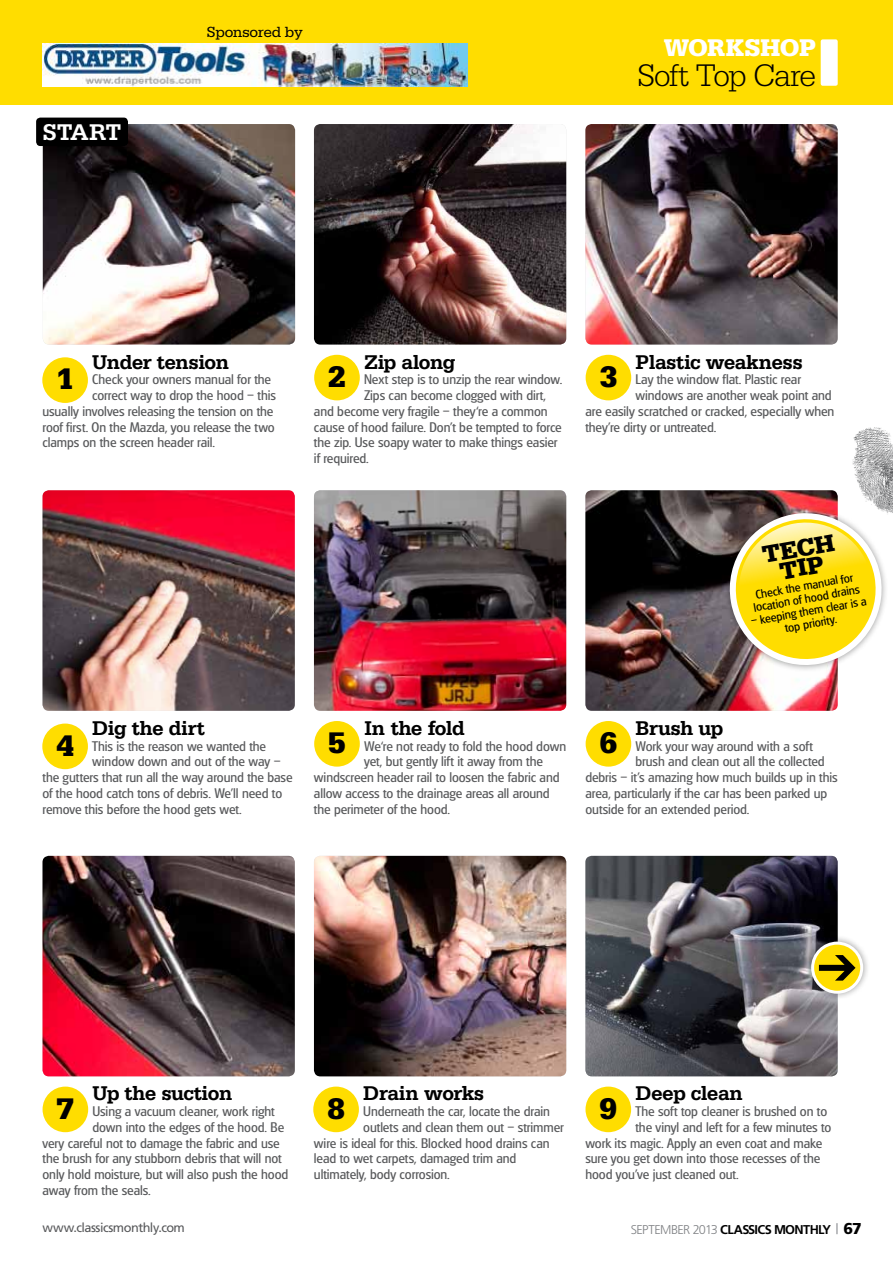
<style>
.page{position:relative;width:893px;height:1263px;background:#fff}
.page>*{position:absolute;margin:0;border:0;box-sizing:border-box;transform-origin:0 0}
.t1{font:300 33px "Serifa";letter-spacing:-.04em;color:#000}
.t2{font:900 31.5px "Serifa";color:#000}
.t3{font:900 25.5px "Serifa";letter-spacing:-.015em;color:#fff}
.t4{font:900 25.5px/19.5px "Serifa";color:#000;text-align:center}
.t5{font:700 24px "Serifa";letter-spacing:-.035em;color:#fff}
.t6{font:700 21px "Serifa";letter-spacing:-.03em;color:#000}
.t7{font:15.6px "Serifa";letter-spacing:-.02em;color:#000}
.t8{font:13.5px "Glasgow";letter-spacing:-.005em;color:#58595b}
.t9{font:700 12.75px "Frutiger";letter-spacing:-.055em;color:#000}
.t10{font:12.75px "Frutiger";letter-spacing:-.04em;color:#58595b}
.t11{font:12px/12.8px "Glasgow";color:#000;text-align:center}
.s1{font-weight:300;color:#808285}
.s2{font-weight:900;font-size:15.75px}
</style>
<div class="page">
<div style="left:0;top:0;width:893px;height:105px;background:#fd0"></div>
<div style="left:821px;top:39px;width:17px;height:47px;background:#fff;border-radius:2px"></div>
<img style="left:43px;top:44px;width:425px;height:42px">
<img style="left:43px;top:124px;width:252px;height:221px">
<img style="left:852px;top:427px;width:41px;height:86px">
<img style="left:314px;top:124px;width:252px;height:221px">
<img style="left:585px;top:124px;width:253px;height:221px">
<img style="left:314px;top:490px;width:252px;height:221px">
<img style="left:43px;top:490px;width:252px;height:221px">
<img style="left:585px;top:490px;width:253px;height:221px">
<img style="left:314px;top:856px;width:252px;height:220px">
<img style="left:43px;top:856px;width:252px;height:220px">
<img style="left:585px;top:856px;width:253px;height:220px">
<svg style="left:836px;top:1223px;width:2px;height:11px"></svg>
<div style="left:804px;top:935px;width:66px;height:66px;background:#000;opacity:.4"></div>
<svg style="left:813px;top:943px;width:49px;height:49px"></svg>
<div style="left:811px;top:942px;width:52px;height:52px;border:3px solid #fff;border-radius:50%"></div>
<svg style="left:819px;top:955px;width:36px;height:25px"></svg>
<div style="left:36px;top:118px;width:92px;height:28px;background:#000;border-radius:4px"></div>
<div style="left:42px;top:357px;width:46px;height:46px;background:#fd0;border-radius:50%"></div>
<div style="left:314px;top:355px;width:46px;height:45px;background:#fd0;border-radius:50%"></div>
<div style="left:586px;top:355px;width:45px;height:45px;background:#fd0;border-radius:50%"></div>
<div style="left:42px;top:723px;width:46px;height:46px;background:#fd0;border-radius:50%"></div>
<div style="left:586px;top:721px;width:45px;height:46px;background:#fd0;border-radius:50%"></div>
<div style="left:314px;top:721px;width:46px;height:46px;background:#fd0;border-radius:50%"></div>
<div style="left:585px;top:1086px;width:46px;height:46px;background:#fd0;border-radius:50%"></div>
<div style="left:313px;top:1086px;width:46px;height:46px;background:#fd0;border-radius:50%"></div>
<div style="left:43px;top:1086px;width:45px;height:46px;background:#fd0;border-radius:50%"></div>
<div style="left:723px;top:506px;width:166px;height:166px;background:#000;opacity:.4"></div>
<svg style="left:727px;top:510px;width:157px;height:158px"></svg>
<h3 class="t5" style="left:43px;top:118px;width:80px">START</h3>
<p class="t7" style="left:207px;top:23px;width:97px">Sponsored by</p>
<h3 class="t3" style="left:664px;top:33px;width:154px">WORKSHOP</h3>
<h1 class="t1" style="left:637px;top:57px;width:181px">Soft Top Care</h1>
<h3 class="t6" style="left:92px;top:349px;width:139px">Under tension</h3>
<p class="t8" style="left:92px;top:371px;width:180px">Check your owners manual for the</p>
<p class="t8" style="left:92px;top:387px;width:185px">correct way to drop the hood – this</p>
<p class="t8" style="left:43px;top:403px;width:232px">usually involves releasing the tension on the</p>
<p class="t8" style="left:43px;top:419px;width:234px">roof first. On the Mazda, you release the two</p>
<p class="t8" style="left:43px;top:434px;width:174px">clamps on the screen header rail.</p>
<h2 class="t2" style="left:56px;top:361px;width:19px">1</h2>
<h3 class="t6" style="left:364px;top:349px;width:93px">Zip along</h3>
<p class="t8" style="left:364px;top:371px;width:200px">Next step is to unzip the rear window.</p>
<p class="t8" style="left:364px;top:387px;width:183px">Zips can become clogged with dirt,</p>
<p class="t8" style="left:314px;top:403px;width:235px">and become very fragile – they‘re a common</p>
<p class="t8" style="left:314px;top:419px;width:249px">cause of hood failure. Don’t be tempted to force</p>
<p class="t8" style="left:314px;top:434px;width:245px">the zip. Use soapy water to make things easier</p>
<p class="t8" style="left:314px;top:450px;width:56px">if required.</p>
<h3 class="t6" style="left:636px;top:349px;width:169px">Plastic weakness</h3>
<p class="t8" style="left:636px;top:371px;width:167px">Lay the window flat. Plastic rear</p>
<p class="t8" style="left:636px;top:387px;width:198px">windows are another weak point and</p>
<p class="t8" style="left:585px;top:403px;width:250px">are easily scratched or cracked, especially when</p>
<p class="t8" style="left:585px;top:419px;width:133px">they’re dirty or untreated.</p>
<h2 class="t2" style="left:328px;top:358px;width:19px">2</h2>
<h2 class="t2" style="left:600px;top:358px;width:19px">3</h2>
<h3 class="t4" style="left:761px;top:545px;width:60px;rotate:-10deg">Tech tip</h3>
<p class="t11" style="left:750px;top:589px;width:109px;rotate:-10deg">Check the manual for location of hood drains</p>
<p class="t11" style="left:750px;top:615px;width:119px;rotate:-10deg">– keeping them clear is a top priority.</p>
<h3 class="t6" style="left:364px;top:715px;width:102px">In the fold</h3>
<p class="t8" style="left:364px;top:737px;width:204px">We‘re not ready to fold the hood down</p>
<p class="t8" style="left:364px;top:753px;width:180px">yet, but gently lift it away from the</p>
<p class="t8" style="left:314px;top:769px;width:247px">windscreen header rail to loosen the fabric and</p>
<p class="t8" style="left:314px;top:785px;width:237px">allow access to the drainage areas all around</p>
<p class="t8" style="left:314px;top:800px;width:138px">the perimeter of the hood.</p>
<h3 class="t6" style="left:92px;top:715px;width:114px">Dig the dirt</h3>
<p class="t8" style="left:92px;top:737px;width:175px">This is the reason we wanted the</p>
<p class="t8" style="left:92px;top:753px;width:190px">window down and out of the way –</p>
<p class="t8" style="left:43px;top:769px;width:252px">the gutters that run all the way around the base</p>
<p class="t8" style="left:43px;top:785px;width:241px">of the hood catch tons of debris. We’ll need to</p>
<p class="t8" style="left:43px;top:800px;width:201px">remove this before the hood gets wet.</p>
<h3 class="t6" style="left:636px;top:715px;width:89px">Brush up</h3>
<p class="t8" style="left:636px;top:737px;width:179px">Work your way around with a soft</p>
<p class="t8" style="left:636px;top:753px;width:191px">brush and clean out all the collected</p>
<p class="t8" style="left:585px;top:769px;width:254px">debris – it’s amazing how much builds up in this</p>
<p class="t8" style="left:585px;top:785px;width:243px">area, particularly if the car has been parked up</p>
<p class="t8" style="left:585px;top:800px;width:166px">outside for an extended period.</p>
<h2 class="t2" style="left:56px;top:727px;width:19px">4</h2>
<h2 class="t2" style="left:600px;top:724px;width:19px">6</h2>
<h2 class="t2" style="left:328px;top:724px;width:19px">5</h2>
<h3 class="t6" style="left:93px;top:1081px;width:142px">Up the suction</h3>
<p class="t8" style="left:93px;top:1103px;width:184px">Using a vacuum cleaner, work right</p>
<p class="t8" style="left:93px;top:1119px;width:193px">down into the edges of the hood. Be</p>
<p class="t8" style="left:43px;top:1134px;width:239px">very careful not to damage the fabric and use</p>
<p class="t8" style="left:43px;top:1150px;width:241px">the brush for any stubborn debris that will not</p>
<p class="t8" style="left:43px;top:1166px;width:247px">only hold moisture, but will also push the hood</p>
<p class="t8" style="left:43px;top:1182px;width:110px">away from the seals.</p>
<h3 class="t6" style="left:363px;top:1081px;width:123px">Drain works</h3>
<p class="t8" style="left:363px;top:1103px;width:188px">Underneath the car, locate the drain</p>
<p class="t8" style="left:363px;top:1119px;width:202px">outlets and clean them out – strimmer</p>
<p class="t8" style="left:314px;top:1134px;width:237px">wire is ideal for this. Blocked hood drains can</p>
<p class="t8" style="left:314px;top:1150px;width:204px">lead to wet carpets, damaged trim and</p>
<p class="t8" style="left:314px;top:1166px;width:137px">ultimately, body corrosion.</p>
<h3 class="t6" style="left:635px;top:1081px;width:109px">Deep clean</h3>
<p class="t8" style="left:635px;top:1103px;width:193px">The soft top cleaner is brushed on to</p>
<p class="t8" style="left:635px;top:1119px;width:197px">the vinyl and left for a few minutes to</p>
<p class="t8" style="left:585px;top:1134px;width:239px">work its magic. Apply an even coat and make</p>
<p class="t8" style="left:585px;top:1150px;width:236px">sure you get down into those recesses of the</p>
<p class="t8" style="left:585px;top:1166px;width:155px">hood you’ve just cleaned out.</p>
<h2 class="t2" style="left:57px;top:1090px;width:19px">7</h2>
<h2 class="t2" style="left:327px;top:1090px;width:19px">8</h2>
<h2 class="t2" style="left:600px;top:1090px;width:19px">9</h2>
<p class="t10" style="left:43px;top:1220px;width:144px">www.classicsmonthly.com</p>
<p class="t9" style="left:631px;top:1222px;width:233px"><span class="s1">SEPTEMBER 2013</span> CLASSICS MONTHLY <span class="s2">67</span></p>
</div>
